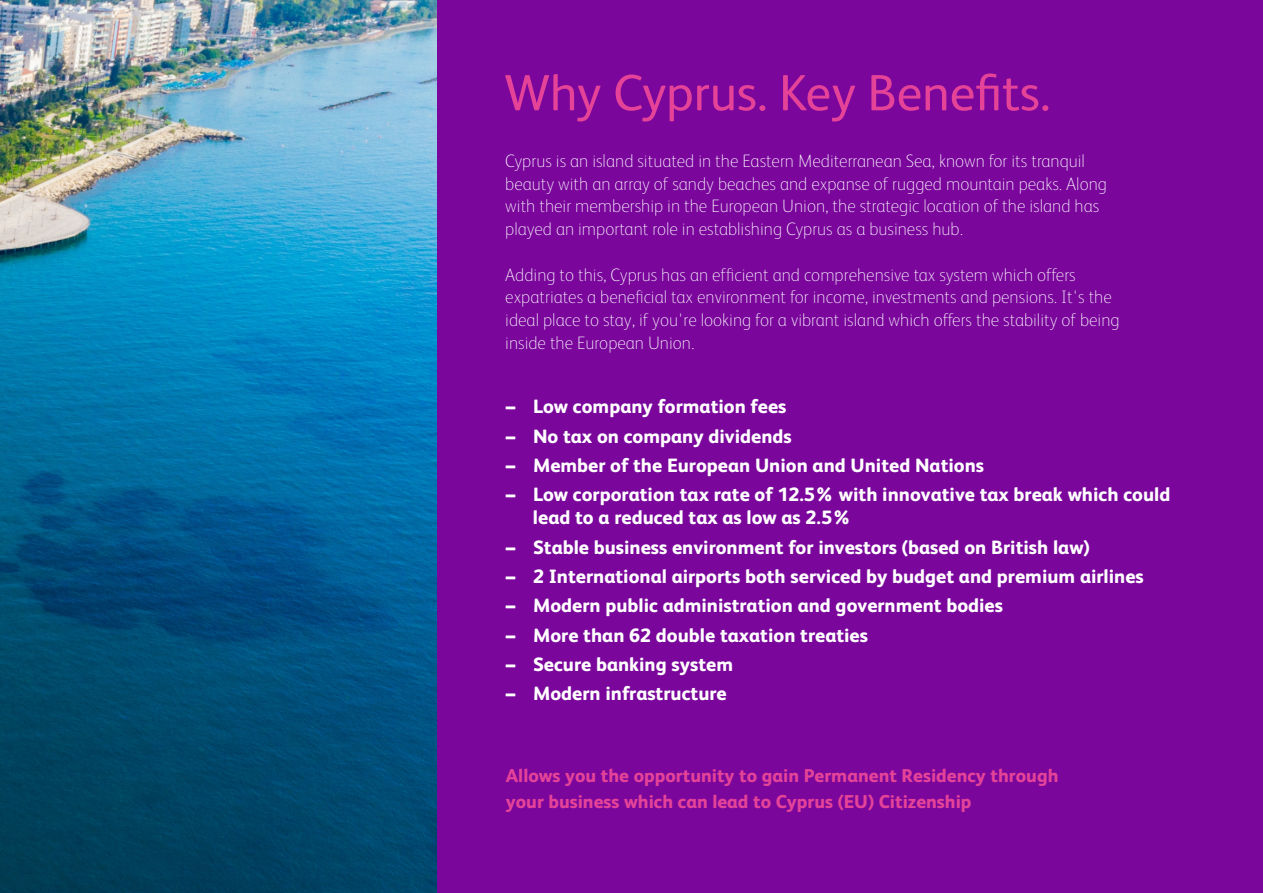
<style>
.page{position:relative;width:1263px;height:893px;background:#7a069c}
.page>*{position:absolute;margin:0;border:0;box-sizing:border-box;transform-origin:0 0}
.t1{font:51.15px "FS Albert";color:#e44398}
.t2{font:800 19.2px/23.1px "FS Albert";color:#fff}
.t3{font:800 18.6px/25.7px "FS Albert";color:#e44398}
.t4{font:100 18px/22.6px "FS Albert";color:#fff}
</style>
<div class="page">
<img style="left:0;top:0;width:437px;height:893px">
<h1 class="t1" style="left:504px;top:71px;width:547px">Why Cyprus. Key Benefits.</h1>
<p class="t4" style="left:505px;top:151px;width:603px">Cyprus is an island situated in the Eastern Mediterranean Sea, known for its tranquil beauty with an array of sandy beaches and expanse of rugged mountain peaks. Along with their membership in the European Union, the strategic location of the island has played an important role in establishing Cyprus as a business hub.</p>
<p class="t4" style="left:505px;top:264px;width:616px">Adding to this, Cyprus has an efficient and comprehensive tax system which offers expatriates a beneficial tax environment for income, investments and pensions. It's the ideal place to stay, if you're looking for a vibrant island which offers the stability of being inside the European Union.</p>
<p class="t2" style="left:506px;top:397px;width:282px">– Low company formation fees</p>
<p class="t2" style="left:506px;top:426px;width:287px">– No tax on company dividends</p>
<p class="t2" style="left:506px;top:455px;width:480px">– Member of the European Union and United Nations</p>
<p class="t2" style="left:533px;top:485px;width:639px;text-indent:-27px">– Low corporation tax rate of 12.5% with innovative tax break which could lead to a reduced tax as low as 2.5%</p>
<p class="t2" style="left:506px;top:537px;width:585px">– Stable business environment for investors (based on British law)</p>
<p class="t2" style="left:506px;top:566px;width:639px">– 2 International airports both serviced by budget and premium airlines</p>
<p class="t2" style="left:506px;top:596px;width:498px">– Modern public administration and government bodies</p>
<p class="t2" style="left:506px;top:625px;width:363px">– More than 62 double taxation treaties</p>
<p class="t2" style="left:506px;top:654px;width:229px">– Secure banking system</p>
<p class="t2" style="left:506px;top:684px;width:222px">– Modern infrastructure</p>
<p class="t3" style="left:506px;top:764px;width:554px">Allows you the opportunity to gain Permanent Residency through your business which can lead to Cyprus (EU) Citizenship</p>
</div>
